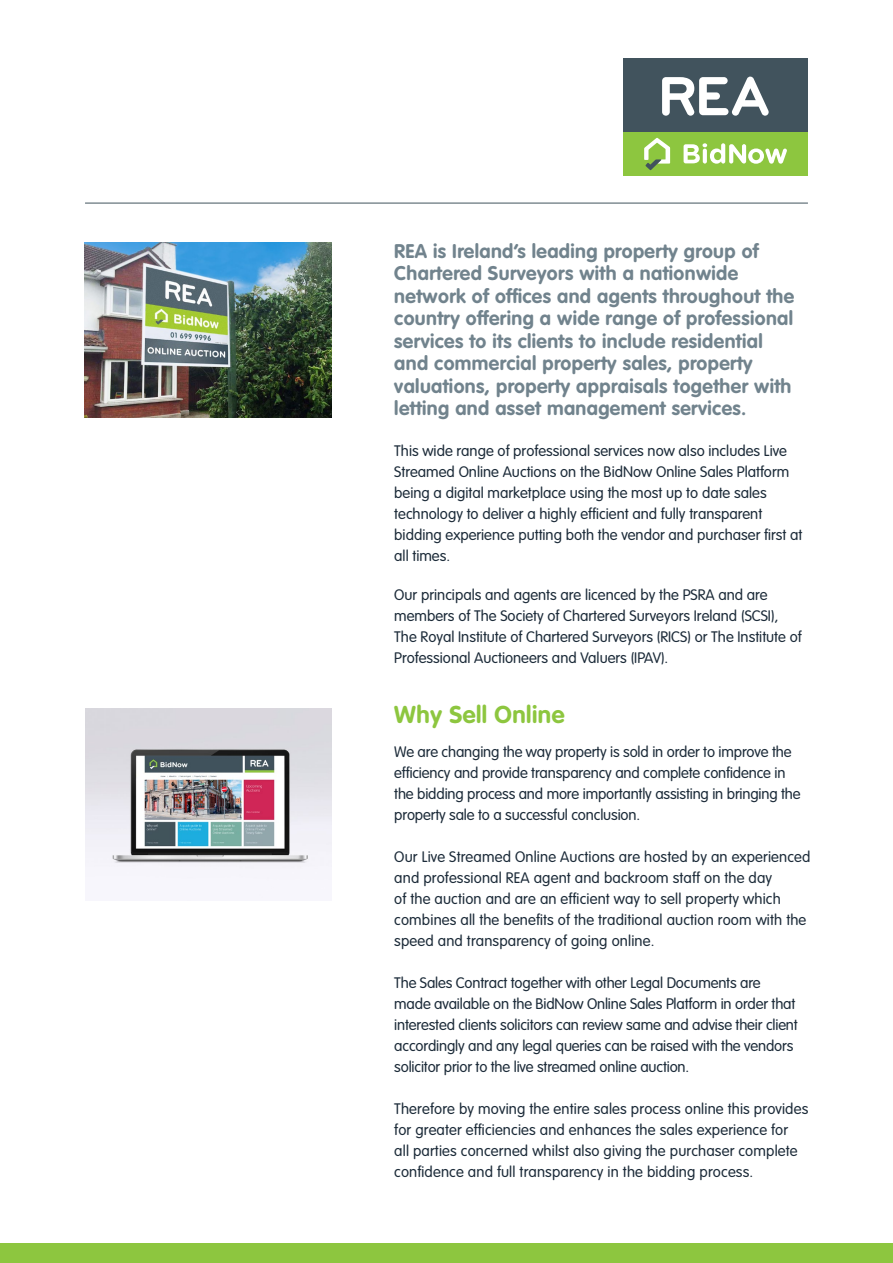
<style>
.page{position:relative;width:893px;height:1263px;background:#fff}
.page>*{position:absolute;margin:0;border:0;box-sizing:border-box;transform-origin:0 0}
.t1{font:700 24px "VAG Rounded Std";letter-spacing:.02em;color:#8dc63f}
.t2{font:700 19.5px/22.5px "VAG Rounded Std";letter-spacing:.02em;color:#71838d}
.t3{font:300 15px/21px "VAG Rounded Std";color:#1c2b39}
</style>
<div class="page">
<hr style="left:85px;top:203px;width:723px;height:1px;background:#41535d">
<div style="left:0;top:1243px;width:893px;height:20px;background:#8dc63f"></div>
<img style="left:85px;top:709px;width:247px;height:170px">
<img style="left:84px;top:243px;width:248px;height:174px">
<div style="left:623px;top:59px;width:185px;height:73px;background:#41535d"></div>
<div style="left:623px;top:132px;width:185px;height:43px;background:#8dc63f"></div>
<svg style="left:662px;top:77px;width:107px;height:39px"></svg>
<svg style="left:684px;top:143px;width:103px;height:21px"></svg>
<svg style="left:644px;top:138px;width:26px;height:32px"></svg>
<p class="t2" style="left:394px;top:240px;width:401px">REA is Ireland’s leading property group of Chartered Surveyors with a nationwide network of offices and agents throughout the country offering a wide range of professional services to its clients to include residential and commercial property sales, property valuations, property appraisals together with letting and asset management services.</p>
<p class="t3" style="left:394px;top:441px;width:410px">This wide range of professional services now also includes Live Streamed Online Auctions on the BidNow Online Sales Platform being a digital marketplace using the most up to date sales technology to deliver a highly efficient and fully transparent bidding experience putting both the vendor and purchaser first at all times.</p>
<p class="t3" style="left:394px;top:585px;width:409px">Our principals and agents are licenced by the PSRA and are members of The Society of Chartered Surveyors Ireland (SCSI), The Royal Institute of Chartered Surveyors (RICS) or The Institute of Professional Auctioneers and Valuers (IPAV).</p>
<p class="t1" style="left:394px;top:700px;width:172px">Why Sell Online</p>
<p class="t3" style="left:394px;top:741px;width:408px">We are changing the way property is sold in order to improve the efficiency and provide transparency and complete confidence in the bidding process and more importantly assisting in bringing the property sale to a successful conclusion.</p>
<p class="t3" style="left:394px;top:846px;width:418px">Our Live Streamed Online Auctions are hosted by an experienced and professional REA agent and backroom staff on the day<br>of the auction and are an efficient way to sell property which combines all the benefits of the traditional auction room with the speed and transparency of going online.</p>
<p class="t3" style="left:394px;top:972px;width:405px">The Sales Contract together with other Legal Documents are made available on the BidNow Online Sales Platform in order that interested clients solicitors can review same and advise their client accordingly and any legal queries can be raised with the vendors solicitor prior to the live streamed online auction.</p>
<p class="t3" style="left:394px;top:1098px;width:416px">Therefore by moving the entire sales process online this provides for greater efficiencies and enhances the sales experience for<br>all parties concerned whilst also giving the purchaser complete confidence and full transparency in the bidding process.</p>
</div>
